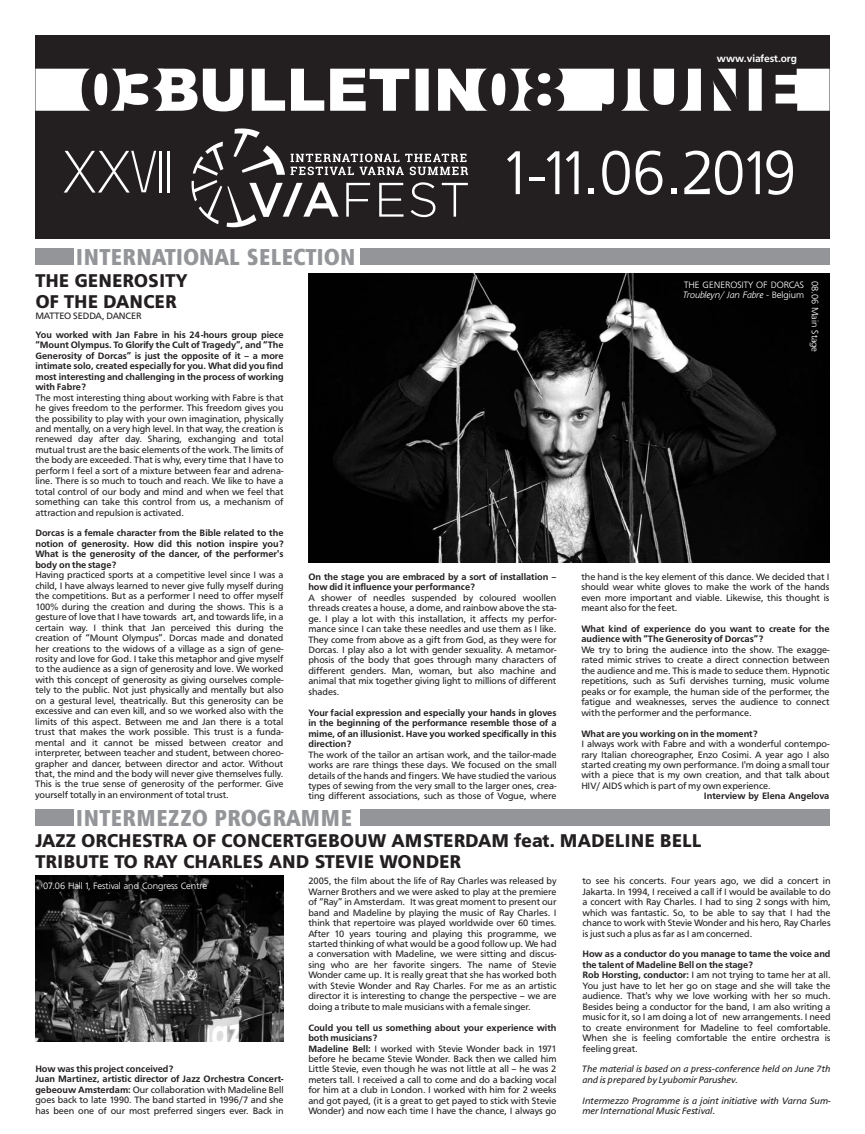
<style>
.page{position:relative;width:865px;height:1134px;background:#fff}
.page>*{position:absolute;margin:0;border:0;box-sizing:border-box;transform-origin:0 0}
.t1{font:900 73px "HS Grotesk Pro";color:#231f20;scale:1.22 1}
.t2{font:900 73px "HS Grotesk Pro";color:#231f20;scale:1.15 1}
.t3{font:300 66.88px "HS Grotesk Pro";color:#fff}
.t4{font:900 condensed 25px "HS Grotesk Pro";color:#939598}
.t5{font:900 20px/21.1px "HS Grotesk Pro";color:#231f20}
.t6{font:700 11.12px "HS Grotesk Bg";color:#fff}
.t7{font:10px/10.5px "HS Grotesk Pro";color:#231f20;text-align:justify}
.t8{font:700 10px/10.5px "HS Grotesk Pro";color:#231f20;text-align:justify}
.t9{font:italic 10px/10.4px "HS Grotesk Pro";color:#231f20}
.t10{font:300 10px/10.4px "HS Grotesk Pro";color:#fff}
.t11{font:10px "HS Grotesk Bg";letter-spacing:-.015em;color:#231f20}
.s1{font-style:italic}
.s2{font-weight:700}
</style>
<div class="page">
<img style="left:35px;top:876px;width:248px;height:165px">
<img style="left:308px;top:273px;width:521px;height:289px">
<div style="left:359px;top:248px;width:470px;height:16px;background:#939598"></div>
<div style="left:35px;top:248px;width:39px;height:16px;background:#939598"></div>
<div style="left:35px;top:35px;width:794px;height:203px;background:#231f20"></div>
<svg style="left:35px;top:68px;width:794px;height:43px"></svg>
<svg style="left:191px;top:128px;width:277px;height:99px"></svg>
<hr style="left:159px;top:151px;width:3px;height:42px;background:#fff">
<svg style="left:64px;top:151px;width:92px;height:42px"></svg>
<hr style="left:167px;top:151px;width:2px;height:42px;background:#fff">
<div style="left:359px;top:810px;width:470px;height:16px;background:#939598"></div>
<div style="left:35px;top:810px;width:39px;height:16px;background:#939598"></div>
<p class="t6" style="left:717px;top:54px;width:81px">www.viafest.org</p>
<h1 class="t2" style="left:79px;top:62px;width:76px">03</h1>
<h1 class="t1" style="left:475px;top:62px;width:269px">08 JUNE</h1>
<h3 class="t4" style="left:76px;top:247px;width:281px">INTERNATIONAL SELECTION</h3>
<h2 class="t3" style="left:505px;top:148px;width:292px">1-11.06.2019</h2>
<h3 class="t5" style="left:35px;top:271px;width:154px">THE GENEROSITY<br>OF THE DANCER</h3>
<p class="t11" style="left:35px;top:312px;width:108px">MATTEO SEDDA, DANCER</p>
<p class="t8" style="left:35px;top:330px;width:250px">You worked with Jan Fabre in his 24-hours group piece “Mount Olympus. To Glorify the Cult of Tragedy”, and “The Generosity of Dorcas” is just the opposite of it – a more intimate solo, created especially for you. What did you find most interesting and challenging in the process of working with Fabre?</p>
<p class="t7" style="left:35px;top:393px;width:250px">The most interesting thing about working with Fabre is that he gives freedom to the performer. This freedom gives you the possibility to play with your own imagination, physically and mentally, on a very high level. In that way, the creation is renewed day after day. Sharing, exchanging and total mutual trust are the basic elements of the work. The limits of the body are exceeded. That is why, every time that I have to perform I feel a sort of a mixture between fear and adrena&shy;line. There is so much to touch and reach. We like to have a total control of our body and mind and when we feel that something can take this control from us, a mechanism of attraction and repulsion is activated.</p>
<p class="t8" style="left:35px;top:529px;width:250px">Dorcas is a female character from the Bible related to the notion of generosity. How did this notion inspire you?<br>What is the generosity of the dancer, of the performer's body on the stage?</p>
<p class="t7" style="left:35px;top:571px;width:250px">Having practiced sports at a competitive level since I was a child, I have always learned to never give fully myself during the competitions. But as a performer I need to offer myself 100% during the creation and during the shows. This is a gesture of love that I have towards art, and towards life, in a certain way. I think that Jan perceived this during the creation of “Mount Olympus”. Dorcas made and donated her creations to the widows of a village as a sign of gene&shy;rosity and love for God. I take this metaphor and give myself to the audience as a sign of generosity and love. We worked with this concept of generosity as giving ourselves comple&shy;tely to the public. Not just physically and mentally but also on a gestural level, theatrically. But this generosity can be excessive and can even kill, and so we worked also with the limits of this aspect. Between me and Jan there is a total trust that makes the work possible. This trust is a funda&shy;mental and it cannot be missed between creator and interpreter, between teacher and student, between choreo&shy;grapher and dancer, between director and actor. Without that, the mind and the body will never give themselves fully.<br>This is the true sense of generosity of the performer. Give yourself totally in an environment of total trust.</p>
<p class="t8" style="left:308px;top:572px;width:249px">On the stage you are embraced by a sort of installation – how did it influence your performance?</p>
<p class="t7" style="left:308px;top:593px;width:250px">A shower of needles suspended by coloured woollen threads creates a house, a dome, and rainbow above the sta&shy;ge. I play a lot with this installation, it affects my perfor&shy;mance since I can take these needles and use them as I like.<br>They come from above as a gift from God, as they were for Dorcas. I play also a lot with gender sexuality. A metamor&shy;phosis of the body that goes through many characters of different genders. Man, woman, but also machine and animal that mix together giving light to millions of different shades.</p>
<p class="t8" style="left:308px;top:708px;width:250px">Your facial expression and especially your hands in gloves in the beginning of the performance resemble those of a mime, of an illusionist. Have you worked specifically in this direction?</p>
<p class="t7" style="left:308px;top:750px;width:250px">The work of the tailor an artisan work, and the tailor-made works are rare things these days. We focused on the small details of the hands and fingers. We have studied the various types of sewing from the very small to the larger ones, crea&shy;ting different associations, such as those of Vogue, where</p>
<h3 class="t4" style="left:76px;top:809px;width:278px">INTERMEZZO PROGRAMME</h3>
<p class="t10" style="left:819px;top:281px;width:73px;rotate:90deg">08.06 Main Stage</p>
<p class="t10" style="left:683px;top:280px;width:122px">THE GENEROSITY OF DORCAS<br><span class="s1">Troubleyn/ Jan Fabre</span> - Belgium</p>
<p class="t7" style="left:581px;top:572px;width:250px">the hand is the key element of this dance. We decided that I should wear white gloves to make the work of the hands even more important and viable. Likewise, this thought is meant also for the feet.</p>
<p class="t8" style="left:581px;top:624px;width:250px">What kind of experience do you want to create for the audience with “The Generosity of Dorcas”?</p>
<p class="t7" style="left:581px;top:645px;width:250px">We try to bring the audience into the show. The exagge&shy;rated mimic strives to create a direct connection between the audience and me. This is made to seduce them. Hypnotic repetitions, such as Sufi dervishes turning, music volume peaks or for example, the human side of the performer, the fatigue and weaknesses, serves the audience to connect with the performer and the performance.</p>
<p class="t8" style="left:581px;top:729px;width:178px">What are you working on in the moment?</p>
<p class="t7" style="left:581px;top:739px;width:250px">I always work with Fabre and with a wonderful contempo&shy;rary Italian choreographer, Enzo Cosimi. A year ago I also started creating my own performance. I'm doing a small tour with a piece that is my own creation, and that talk about HIV/ AIDS which is part of my own experience.</p>
<p class="t8" style="left:703px;top:791px;width:127px">Interview by Elena Angelova</p>
<h3 class="t5" style="left:35px;top:831px;width:667px">JAZZ ORCHESTRA OF CONCERTGEBOUW AMSTERDAM feat. MADELINE BELL<br>TRIBUTE TO RAY CHARLES AND STEVIE WONDER</h3>
<p class="t10" style="left:43px;top:881px;width:165px">07.06 Hall 1, Festival and Congress Centre</p>
<p class="t7" style="left:35px;top:1064px;width:250px;text-align:left"><span class="s2">How was this project conceived?<br>Juan Martinez, artistic director of Jazz Orchestra Concert&shy;gebeouw Amsterdam:</span> Our collaboration with Madeline Bell goes back to late 1990. The band started in 1996/7 and she has been one of our most preferred singers ever. Back in</p>
<p class="t7" style="left:308px;top:876px;width:250px">2005, the film about the life of Ray Charles was released by Warner Brothers and we were asked to play at the premiere of “Ray” in Amsterdam. It was great moment to present our band and Madeline by playing the music of Ray Charles. I think that repertoire was played worldwide over 60 times.<br>After 10 years touring and playing this programme, we started thinking of what would be a good follow up. We had a conversation with Madeline, we were sitting and discus&shy;sing who are her favorite singers. The name of Stevie Wonder came up. It is really great that she has worked both with Stevie Wonder and Ray Charles. For me as an artistic director it is interesting to change the perspective – we are doing a tribute to male musicians with a female singer.</p>
<p class="t7" style="left:308px;top:1023px;width:250px;text-align:left"><span class="s2">Could you tell us something about your experience with both musicians?<br>Madeline Bell:</span> I worked with Stevie Wonder back in 1971 before he became Stevie Wonder. Back then we called him Little Stevie, even though he was not little at all – he was 2 meters tall. I received a call to come and do a backing vocal for him at a club in London. I worked with him for 2 weeks and got payed, (it is a great to get payed to stick with Stevie Wonder) and now each time I have the chance, I always go</p>
<p class="t7" style="left:582px;top:876px;width:250px">to see his concerts. Four years ago, we did a concert in Jakarta. In 1994, I received a call if I would be available to do a concert with Ray Charles. I had to sing 2 songs with him, which was fantastic. So, to be able to say that I had the chance to work with Stevie Wonder and his hero, Ray Charles is just such a plus as far as I am concerned.</p>
<p class="t7" style="left:582px;top:950px;width:250px;text-align:left"><span class="s2">How as a conductor do you manage to tame the voice and the talent of Madeline Bell on the stage?<br>Rob Horsting, conductor:</span> I am not trying to tame her at all.<br>You just have to let her go on stage and she will take the audience. That's why we love working with her so much.<br>Besides being a conductor for the band, I am also writing a music for it, so I am doing a lot of new arrangements. I need to create environment for Madeline to feel comfortable.<br>When she is feeling comfortable the entire orchestra is feeling great.</p>
<p class="t9" style="left:582px;top:1065px;width:250px">The material is based on a press-conference held on June 7th and is prepared by Lyubomir Parushev.</p>
<p class="t9" style="left:582px;top:1096px;width:250px">Intermezzo Programme is a joint initiative with Varna Sum&shy;mer International Music Festival.</p>
</div>
